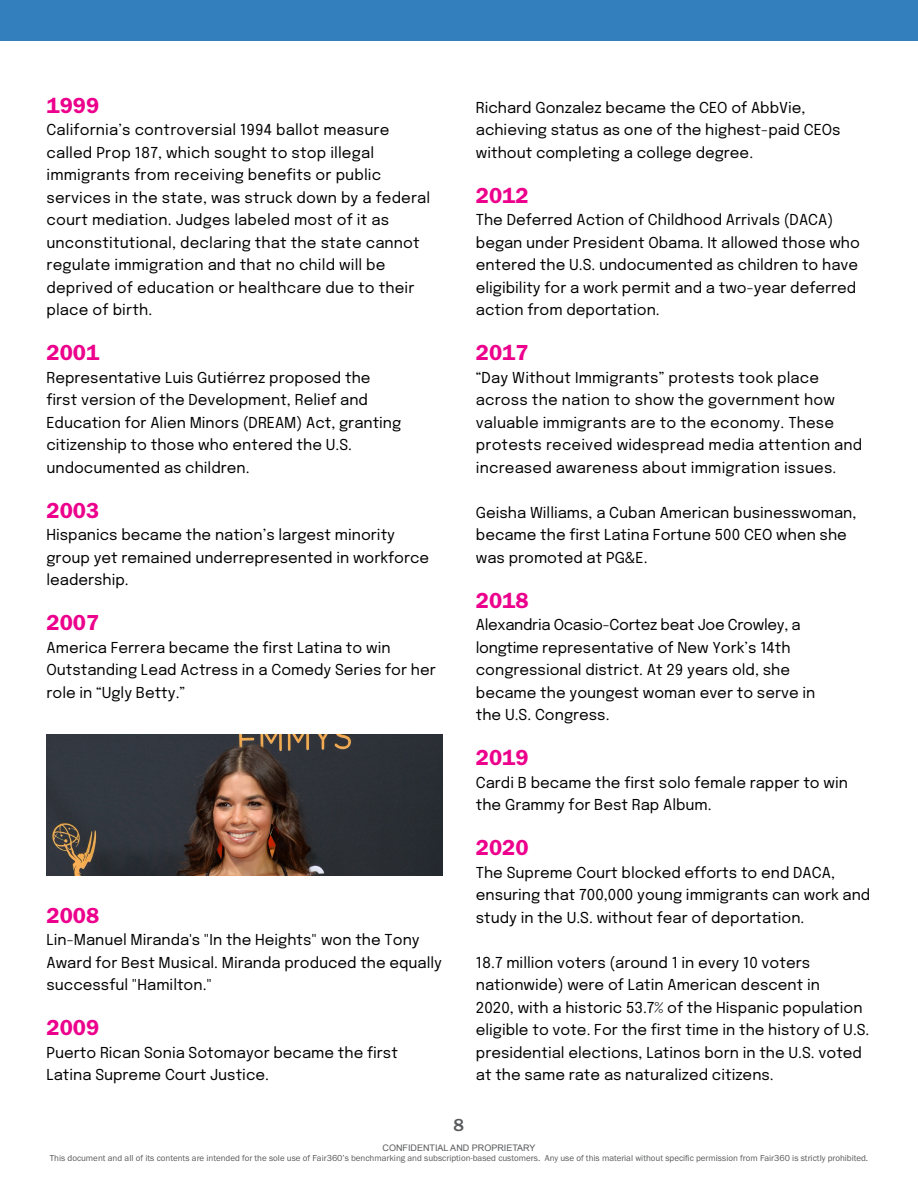
<style>
.page{position:relative;width:918px;height:1188px;background:#fff}
.page>*{position:absolute;margin:0;border:0;box-sizing:border-box;transform-origin:0 0}
.Body{font:22.5px "Franklin Gothic URW Dem";color:#ec008c}
.t1{font:500 18px "Franklin Gothic URW";color:#58595b}
.Body-2{font:15px/22.5px "Epilogue";color:#000}
.Body-3{font:15px "Epilogue";letter-spacing:-.02em;color:#000}
.t2{font:9px/10.5px "Franklin Gothic URW Boo";color:#58595b;text-align:center}
.s1{font-family:"Arial"}
</style>
<div class="page">
<div style="left:0;top:0;width:918px;height:40px;background:#337fbe"></div>
<img style="left:46px;top:735px;width:396px;height:141px">
<p class="Body" style="left:47px;top:91px;width:54px">1999</p>
<p class="Body-2" style="left:47px;top:118px;width:385px">California’s controversial 1994 ballot measure called Prop 187, which sought to stop illegal immigrants from receiving benefits or public services in the state, was struck down by a federal court mediation. Judges labeled most of it as unconstitutional, declaring that the state cannot regulate immigration and that no child will be deprived of education or healthcare due to their place of birth.</p>
<p class="Body" style="left:47px;top:339px;width:54px">2001</p>
<p class="Body-2" style="left:47px;top:365px;width:326px">Representative Luis Gutiérrez proposed the</p>
<p class="Body-2" style="left:47px;top:388px;width:356px">first version of the Development, Relief and Education for Alien Minors (DREAM) Act, granting citizenship to those who entered the U.S. undocumented as children.</p>
<p class="Body" style="left:47px;top:496px;width:54px">2003</p>
<p class="Body-2" style="left:47px;top:523px;width:384px">Hispanics became the nation’s largest minority group yet remained underrepresented in workforce leadership.</p>
<p class="Body" style="left:47px;top:609px;width:54px">2007</p>
<p class="Body-2" style="left:47px;top:635px;width:391px">America Ferrera became the first Latina to win<br>Outstanding Lead Actress in a Comedy Series for her role in “Ugly Betty.”</p>
<p class="Body" style="left:47px;top:901px;width:54px">2008</p>
<p class="Body-2" style="left:47px;top:928px;width:397px">Lin-Manuel Miranda's "In the Heights" won the Tony<br>Award for Best Musical. Miranda produced the equally successful "Hamilton."</p>
<p class="Body" style="left:47px;top:1014px;width:54px">2009</p>
<p class="Body-2" style="left:47px;top:1040px;width:353px">Puerto Rican Sonia Sotomayor became the first<br>Latina Supreme Court Justice.</p>
<p class="Body-2" style="left:476px;top:95px;width:366px">Richard Gonzalez became the CEO of AbbVie, achieving status as one of the highest-paid CEOs without completing a college degree.</p>
<p class="Body" style="left:476px;top:181px;width:54px">2012</p>
<p class="Body-2" style="left:476px;top:208px;width:386px">The Deferred Action of Childhood Arrivals (DACA) began under President Obama. It allowed those who entered the U.S. undocumented as children to have eligibility for a work permit and a two-year deferred action from deportation.</p>
<p class="Body" style="left:476px;top:339px;width:54px">2017</p>
<p class="Body-2" style="left:476px;top:365px;width:388px">“Day Without Immigrants” protests took place across the nation to show the government how valuable immigrants are to the economy. These protests received widespread media attention and increased awareness about immigration issues.</p>
<p class="Body-2" style="left:476px;top:500px;width:382px">Geisha Williams, a Cuban American businesswoman, became the first Latina Fortune 500 CEO when she was promoted at PG&amp;E.</p>
<p class="Body" style="left:476px;top:586px;width:54px">2018</p>
<p class="Body-3" style="left:476px;top:614px;width:326px">Alexandria Ocasio-Cortez beat Joe Crowley, a</p>
<p class="Body-2" style="left:476px;top:635px;width:316px">longtime representative of New York’s 14th congressional district. At 29 years old, she</p>
<p class="Body-2" style="left:476px;top:680px;width:341px">became the youngest woman ever to serve in</p>
<p class="Body-2" style="left:476px;top:703px;width:135px">the U.S. Congress.</p>
<p class="Body" style="left:476px;top:744px;width:54px">2019</p>
<p class="Body-2" style="left:476px;top:770px;width:374px">Cardi B became the first solo female rapper to win the Grammy for Best Rap Album.</p>
<p class="Body" style="left:476px;top:834px;width:54px">2020</p>
<p class="Body-2" style="left:476px;top:860px;width:396px">The Supreme Court blocked efforts to end DACA, ensuring that 700,000 young immigrants can work and study in the U.S. without fear of deportation.</p>
<p class="Body-2" style="left:476px;top:950px;width:346px">18.7 million voters (around 1 in every 10 voters nationwide) were of Latin American descent in</p>
<p class="Body-2" style="left:476px;top:995px;width:395px">2020, with a historic 53.7% of the Hispanic population eligible to vote. For the first time in the history of U.S. presidential elections, Latinos born in the U.S. voted at the same rate as naturalized citizens.</p>
<p class="t1" style="left:453px;top:1114px;width:12px">8</p>
<p class="t2" style="left:50px;top:1142px;width:820px"><span class="s1">CONFIDENTIAL AND PROPRIETARY<br></span>This document and all of its contents are intended for the sole use of Fair360’s benchmarking and subscription-based customers. Any use of this material without specific permission from Fair360 is strictly prohibited.</p>
</div>
